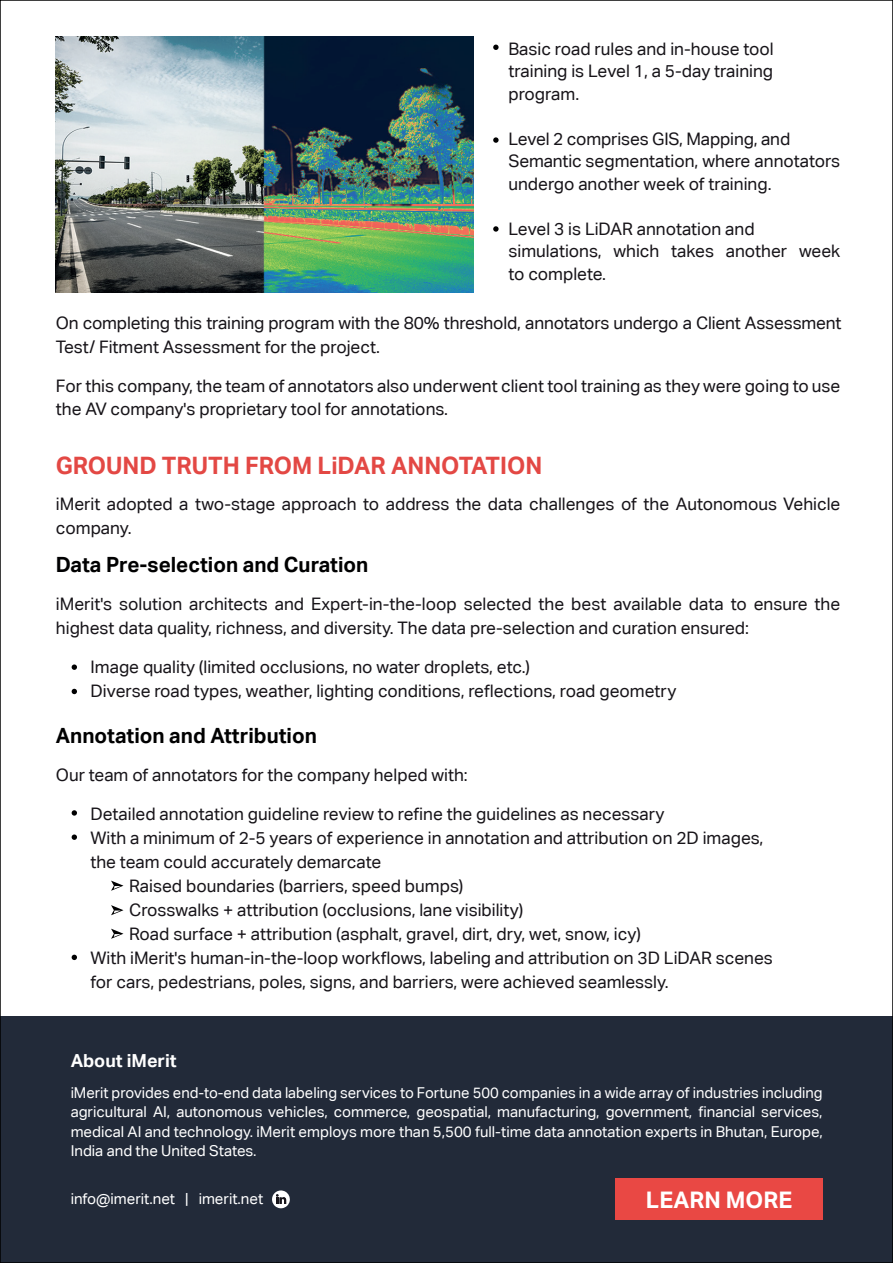
<style>
.page{position:relative;width:893px;height:1263px;background:#fff}
.page>*{position:absolute;margin:0;border:0;box-sizing:border-box;transform-origin:0 0}
.t1{font:700 24px "Aktiv Grotesk Corp";color:#e34844}
.t2{font:700 22.8px "Aktiv Grotesk";color:#fff}
.t3{font:700 21px "Aktiv Grotesk Corp";color:#000001}
.t4{font:700 18px "Aktiv Grotesk";color:#fff}
.t5{font:17.25px/22.5px "Aktiv Grotesk Corp";color:#171419}
.t6{font:15px/19.5px "Aktiv Grotesk Corp";color:#fff;text-align:justify}
</style>
<div class="page">
<div style="left:0;top:1017px;width:893px;height:246px;background:#222a39"></div>
<div style="left:615px;top:1179px;width:207px;height:41px;background:#e94844"></div>
<svg style="left:272px;top:1190px;width:18px;height:18px"></svg>
<svg style="left:493px;top:44px;width:6px;height:6px"></svg>
<svg style="left:493px;top:137px;width:6px;height:6px"></svg>
<svg style="left:493px;top:226px;width:6px;height:6px"></svg>
<img style="left:56px;top:36px;width:418px;height:257px">
<svg style="left:71px;top:810px;width:6px;height:6px"></svg>
<svg style="left:71px;top:664px;width:6px;height:6px"></svg>
<svg style="left:71px;top:689px;width:6px;height:5px"></svg>
<svg style="left:71px;top:834px;width:6px;height:6px"></svg>
<svg style="left:71px;top:954px;width:6px;height:6px"></svg>
<svg style="left:111px;top:880px;width:12px;height:11px"></svg>
<svg style="left:111px;top:905px;width:12px;height:10px"></svg>
<svg style="left:111px;top:929px;width:12px;height:10px"></svg>
<p class="t5" style="left:508px;top:37px;width:267px;text-align:justify">Basic road rules and in-house tool training is Level 1, a 5-day training program.</p>
<p class="t5" style="left:508px;top:127px;width:333px">Level 2 comprises GIS, Mapping, and<br>Semantic segmentation, where annotators undergo another week of training.</p>
<p class="t5" style="left:508px;top:217px;width:333px">Level 3 is LiDAR annotation and simulations, which takes another week to complete.</p>
<p class="t5" style="left:56px;top:311px;width:787px;line-height:24px">On completing this training program with the 80% threshold, annotators undergo a Client Assessment<br>Test/ Fitment Assessment for the project.</p>
<p class="t5" style="left:56px;top:375px;width:786px">For this company, the team of annotators also underwent client tool training as they were going to use the AV company's proprietary tool for annotations.</p>
<h1 class="t1" style="left:56px;top:451px;width:488px">GROUND TRUTH FROM LiDAR ANNOTATION</h1>
<p class="t5" style="left:56px;top:492px;width:786px;line-height:24px">iMerit adopted a two-stage approach to address the data challenges of the Autonomous Vehicle company.</p>
<p class="t3" style="left:56px;top:552px;width:314px">Data Pre-selection and Curation</p>
<p class="t5" style="left:56px;top:592px;width:786px;line-height:24px">iMerit's solution architects and Expert-in-the-loop selected the best available data to ensure the highest data quality, richness, and diversity. The data pre-selection and curation ensured:</p>
<p class="t5" style="left:91px;top:655px;width:587px;line-height:24px">Image quality (limited occlusions, no water droplets, etc.)<br>Diverse road types, weather, lighting conditions, reflections, road geometry</p>
<p class="t3" style="left:56px;top:723px;width:263px">Annotation and Attribution</p>
<p class="t5" style="left:56px;top:763px;width:413px">Our team of annotators for the company helped with:</p>
<p class="t5" style="left:90px;top:802px;width:576px">Detailed annotation guideline review to refine the guidelines as necessary</p>
<p class="t5" style="left:90px;top:826px;width:674px">With a minimum of 2-5 years of experience in annotation and attribution on 2D images,</p>
<p class="t5" style="left:90px;top:850px;width:292px">the team could accurately demarcate</p>
<p class="t5" style="left:129px;top:874px;width:336px">Raised boundaries (barriers, speed bumps)</p>
<p class="t5" style="left:129px;top:898px;width:396px">Crosswalks + attribution (occlusions, lane visibility)</p>
<p class="t5" style="left:129px;top:922px;width:513px">Road surface + attribution (asphalt, gravel, dirt, dry, wet, snow, icy)</p>
<p class="t5" style="left:91px;top:946px;width:684px">With iMerit's human-in-the-loop workflows, labeling and attribution on 3D LiDAR scenes</p>
<p class="t5" style="left:91px;top:970px;width:580px">for cars, pedestrians, poles, signs, and barriers, were achieved seamlessly.</p>
<p class="t4" style="left:71px;top:1051px;width:108px">About iMerit</p>
<p class="t6" style="left:71px;top:1083px;width:753px">iMerit provides end-to-end data labeling services to Fortune 500 companies in a wide array of industries including agricultural AI, autonomous vehicles, commerce, geospatial, manufacturing, government, financial services, medical AI and technology. iMerit employs more than 5,500 full-time data annotation experts in Bhutan, Europe, India and the United States.</p>
<p class="t6" style="left:71px;top:1189px;width:194px">info@imerit.net | imerit.net</p>
<h2 class="t2" style="left:646px;top:1187px;width:148px">LEARN MORE</h2>
</div>
